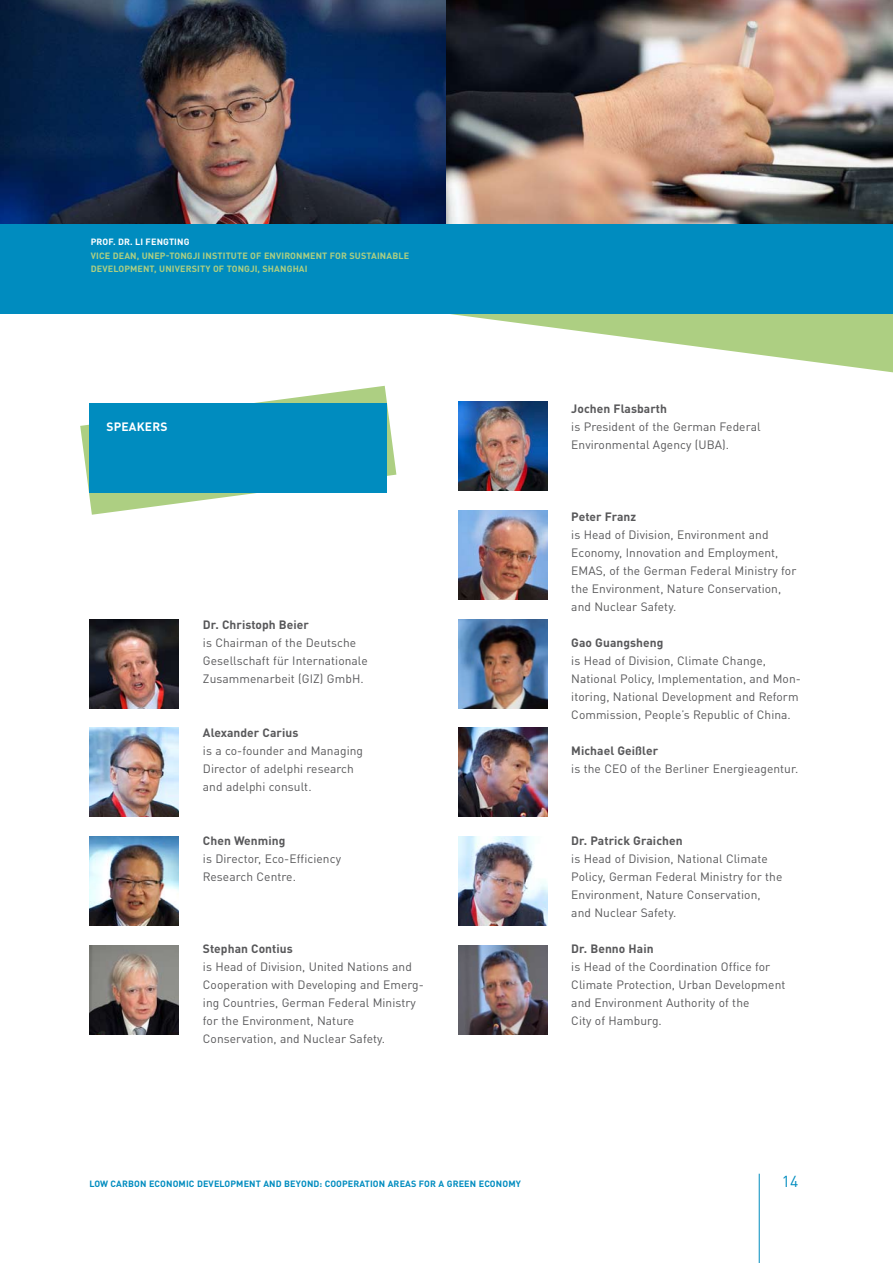
<style>
.page{position:relative;width:893px;height:1263px;background:#fff}
.page>*{position:absolute;margin:0;border:0;box-sizing:border-box;transform-origin:0 0}
.t1{font:15.75px "DIN";color:#008cbf}
.t2{font:12px/18px "DINOT";letter-spacing:.005em;color:#58585a}
.t3{font:700 12px "DINOT";letter-spacing:.005em;color:#58585a}
.t4{font:700 12px "DINOT";color:#fff}
.t5{font:700 9px/13.5px "DINOT";letter-spacing:.015em;color:#adcf82}
.t6{font:700 9px "DINOT";letter-spacing:.015em;color:#008cbf}
.t7{font:700 9px "DINOT";letter-spacing:.015em;color:#fff}
</style>
<div class="page">
<svg style="left:80px;top:386px;width:316px;height:129px"></svg>
<div style="left:89px;top:404px;width:298px;height:89px;background:#008cbf"></div>
<hr style="left:759px;top:1174px;width:1px;height:89px;background:#008cbf">
<img style="left:89px;top:619px;width:90px;height:89px">
<img style="left:458px;top:619px;width:89px;height:89px">
<img style="left:89px;top:728px;width:90px;height:89px">
<img style="left:458px;top:728px;width:89px;height:89px">
<img style="left:89px;top:837px;width:90px;height:89px">
<img style="left:458px;top:837px;width:89px;height:89px">
<img style="left:89px;top:945px;width:90px;height:89px">
<img style="left:458px;top:945px;width:89px;height:89px">
<img style="left:458px;top:402px;width:89px;height:89px">
<img style="left:458px;top:511px;width:89px;height:89px">
<svg style="left:450px;top:314px;width:443px;height:58px"></svg>
<div style="left:0;top:0;width:893px;height:314px;background:#008cbf"></div>
<img style="left:0;top:0;width:893px;height:223px">
<p class="t7" style="left:91px;top:236px;width:100px">PROF. DR. LI FENGTING</p>
<p class="t5" style="left:91px;top:248px;width:58px">VICE DEAN, UNEP</p>
<p class="t5" style="left:91px;top:248px;width:320px;text-indent:75px">-TONGJI I NSTITUTE OF ENVIRONMENT FOR SUSTAINABLE<br>DEVELOPMENT, UNIVERSITY OF TONGJI, SHANGHAI</p>
<p class="t4" style="left:106px;top:418px;width:9px">SPEAKERS</p>
<p class="t3" style="left:203px;top:616px;width:108px">DR. CHRISTOPH BEIER</p>
<p class="t2" style="left:203px;top:633px;width:166px">is Chairman of the Deutsche<br>Gesellschaft für Internationale<br>Zusammenarbeit (GIZ) GmbH.</p>
<p class="t3" style="left:203px;top:724px;width:97px">ALEXANDER CARIUS</p>
<p class="t2" style="left:203px;top:741px;width:162px">is a co-founder and Managing<br>Director of adelphi research and adelphi consult.</p>
<p class="t3" style="left:203px;top:832px;width:84px">CHEN WENMING</p>
<p class="t2" style="left:203px;top:849px;width:140px">is Director, Eco-Efficiency<br>Research Centre.</p>
<p class="t3" style="left:203px;top:940px;width:91px">STEPHAN CONTIUS</p>
<p class="t2" style="left:203px;top:957px;width:222px">is Head of Division, United Nations and Cooperation with Developing and Emerg&shy;ing Countries, German Federal Ministry for the Environment, Nature Conservation, and Nuclear Safety.</p>
<p class="t3" style="left:571px;top:400px;width:97px">JOCHEN FLASBARTH</p>
<p class="t2" style="left:571px;top:417px;width:191px">is President of the German Federal<br>Environmental Agency (UBA).</p>
<p class="t3" style="left:571px;top:508px;width:66px">PETER FRANZ</p>
<p class="t2" style="left:571px;top:525px;width:227px">is Head of Division, Environment and Economy, Innovation and Employment, EMAS, of the German Federal Ministry for the Environment, Nature Conservation, and Nuclear Safety.</p>
<p class="t3" style="left:571px;top:634px;width:94px">GAO GUANGSHENG</p>
<p class="t2" style="left:571px;top:651px;width:231px">is Head of Division, Climate Change, National Policy, Implementation, and Mon&shy;itoring, National Development and Reform Commission, People’s Republic of China.</p>
<p class="t3" style="left:571px;top:742px;width:88px">M ICHAEL GEIßLER</p>
<p class="t2" style="left:571px;top:759px;width:229px">is the CEO of the Berliner Energieagentur.</p>
<p class="t3" style="left:571px;top:832px;width:113px">DR. PATRICK GRAICHEN</p>
<p class="t2" style="left:571px;top:849px;width:213px">is Head of Division, National Climate Policy, German Federal Ministry for the Environment, Nature Conservation, and Nuclear Safety.</p>
<p class="t3" style="left:571px;top:940px;width:84px">DR. BENNO HAIN</p>
<p class="t2" style="left:571px;top:957px;width:216px">is Head of the Coordination Office for<br>Climate Protection, Urban Development and Environment Authority of the<br>City of Hamburg.</p>
<p class="t6" style="left:89px;top:1177px;width:433px">LOW CARBON ECONOMIC DEVELOPMENT AND BEYOND: COOPERATION AREAS FOR A GREEN ECONOMY</p>
<h1 class="t1" style="left:782px;top:1171px;width:18px">14</h1>
</div>
